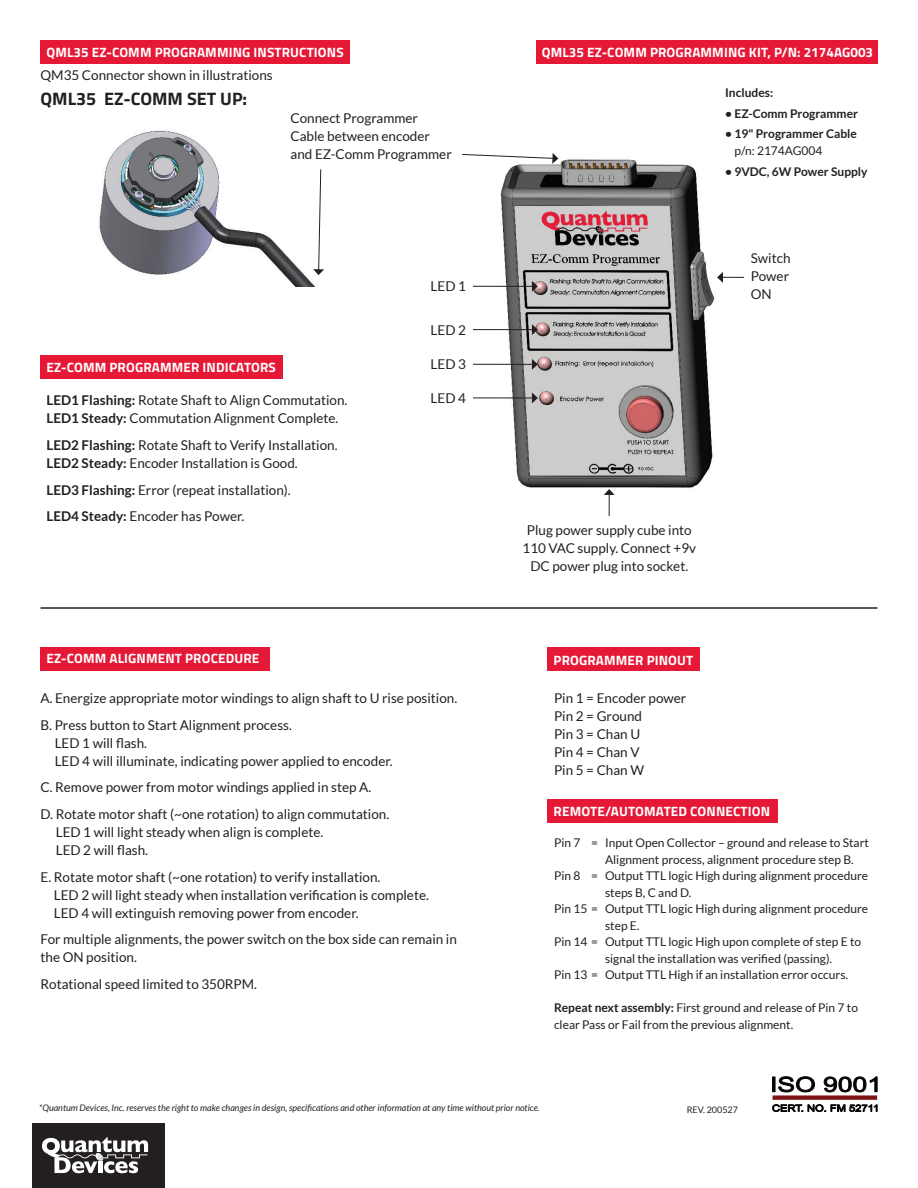
<style>
.page{position:relative;width:918px;height:1188px;background:#fff}
.page>*{position:absolute;margin:0;border:0;box-sizing:border-box;transform-origin:0 0}
.t1{font:700 18px "Titillium Web";color:#231f20}
.t2{font:13.5px/18px "Lato";color:#231f20}
.t3{font:700 13.5px "Titillium Web";letter-spacing:.01em;color:#fff}
.t4{font:12px/16.5px "Lato";color:#231f20}
.t5{font:700 12px/16.5px "Lato";color:#231f20}
.t6{font:italic 9px "Lato";color:#231f20}
.t7{font:9px "Lato";color:#231f20}
.s1{font-weight:400}
.s2{font-weight:700}
</style>
<div class="page">
<div style="left:33px;top:1123px;width:132px;height:65px;background:#231f20"></div>
<svg style="left:42px;top:1137px;width:106px;height:36px"></svg>
<hr style="left:772px;top:1077px;width:3px;height:15px;background:#050504">
<svg style="left:778px;top:1076px;width:37px;height:17px"></svg>
<svg style="left:823px;top:1076px;width:55px;height:17px"></svg>
<div style="left:773px;top:1095px;width:104px;height:5px;background:#7f1315"></div>
<svg style="left:772px;top:1104px;width:105px;height:8px"></svg>
<div style="left:40px;top:648px;width:230px;height:23px;background:#e51836"></div>
<hr style="left:40px;top:607px;width:838px;height:2px;background:#231f20">
<img style="left:99px;top:130px;width:216px;height:156px">
<img style="left:490px;top:158px;width:225px;height:330px">
<div style="left:40px;top:40px;width:310px;height:24px;background:#e51836"></div>
<div style="left:536px;top:40px;width:342px;height:24px;background:#e51836"></div>
<div style="left:40px;top:355px;width:244px;height:23px;background:#e51836"></div>
<svg style="left:313px;top:169px;width:11px;height:106px"></svg>
<svg style="left:717px;top:272px;width:27px;height:11px"></svg>
<svg style="left:604px;top:489px;width:11px;height:27px"></svg>
<hr style="left:473px;top:286px;width:60px;height:1px;background:#231f20">
<svg style="left:532px;top:281px;width:6px;height:11px"></svg>
<hr style="left:473px;top:329px;width:60px;height:1px;background:#231f20">
<svg style="left:532px;top:324px;width:6px;height:11px"></svg>
<hr style="left:473px;top:364px;width:60px;height:1px;background:#231f20">
<svg style="left:532px;top:359px;width:6px;height:11px"></svg>
<hr style="left:473px;top:398px;width:60px;height:1px;background:#231f20">
<svg style="left:532px;top:392px;width:6px;height:11px"></svg>
<svg style="left:462px;top:153px;width:96px;height:11px"></svg>
<div style="left:548px;top:648px;width:152px;height:23px;background:#e51836"></div>
<div style="left:548px;top:799px;width:230px;height:24px;background:#e51836"></div>
<p class="t3" style="left:47px;top:42px;width:299px">QML35 EZ-COMM PROGRAMMING INSTRUCTIONS</p>
<p class="t3" style="left:542px;top:42px;width:333px">QML35 EZ-COMM PROGRAMMING KIT, P/N: 2174AG003</p>
<p class="t2" style="left:40px;top:66px;width:234px">QM35 Connector shown in illustrations</p>
<p class="t1" style="left:40px;top:85px;width:208px">QML35 EZ-COMM SET UP:</p>
<p class="t5" style="left:725px;top:84px;width:50px">Includes:</p>
<p class="t5" style="left:725px;top:105px;width:134px">• EZ-Comm Programmer</p>
<p class="t5" style="left:734px;top:126px;width:124px;text-indent:-9px">• 19" Programmer Cable <span class="s1">p/n: 2174AG004</span></p>
<p class="t5" style="left:725px;top:163px;width:144px">• 9VDC, 6W Power Supply</p>
<p class="t2" style="left:291px;top:109px;width:163px">Connect Programmer<br>Cable between encoder and EZ-Comm Programmer</p>
<p class="t3" style="left:47px;top:357px;width:231px">EZ-COMM PROGRAMMER INDICATORS</p>
<p class="t2" style="left:46px;top:392px;width:303px"><span class="s2">LED1 Flashing:</span> Rotate Shaft to Align Commutation.<br><span class="s2">LED1 Steady:</span> Commutation Alignment Complete.</p>
<p class="t2" style="left:46px;top:436px;width:293px"><span class="s2">LED2 Flashing:</span> Rotate Shaft to Verify Installation.<br><span class="s2">LED2 Steady:</span> Encoder Installation is Good.</p>
<p class="t2" style="left:46px;top:481px;width:246px"><span class="s2">LED3 Flashing:</span> Error (repeat installation).</p>
<p class="t2" style="left:46px;top:507px;width:200px"><span class="s2">LED4 Steady:</span> Encoder has Power.</p>
<p class="t2" style="left:431px;top:277px;width:37px">LED 1</p>
<p class="t2" style="left:431px;top:321px;width:37px">LED 2</p>
<p class="t2" style="left:431px;top:355px;width:37px">LED 3</p>
<p class="t2" style="left:431px;top:389px;width:37px">LED 4</p>
<p class="t3" style="left:47px;top:648px;width:214px">EZ-COMM ALIGNMENT PROCEDURE</p>
<p class="t2" style="left:40px;top:689px;width:418px">A. Energize appropriate motor windings to align shaft to U rise position.</p>
<p class="t2" style="left:55px;top:716px;width:340px;text-indent:-14px">B. Press button to Start Alignment process.<br>LED 1 will flash.<br>LED 4 will illuminate, indicating power applied to encoder.</p>
<p class="t2" style="left:40px;top:778px;width:332px">C. Remove power from motor windings applied in step A.</p>
<p class="t2" style="left:56px;top:805px;width:335px;text-indent:-15px">D. Rotate motor shaft (~one rotation) to align commutation.<br>LED 1 will light steady when align is complete.<br>LED 2 will flash.</p>
<p class="t2" style="left:54px;top:868px;width:377px;text-indent:-13px">E. Rotate motor shaft (~one rotation) to verify installation.<br>LED 2 will light steady when installation verification is complete.<br>LED 4 will extinguish removing power from encoder.</p>
<p class="t2" style="left:40px;top:930px;width:418px">For multiple alignments, the power switch on the box side can remain in the ON position.</p>
<p class="t2" style="left:40px;top:975px;width:218px">Rotational speed limited to 350RPM.</p>
<p class="t2" style="left:751px;top:249px;width:41px;text-align:justify">Switch Power ON</p>
<p class="t2" style="left:523px;top:521px;width:175px;text-align:center">Plug power supply cube into<br>110 VAC supply. Connect +9v<br>DC power plug into socket.</p>
<p class="t3" style="left:554px;top:650px;width:141px">PROGRAMMER PINOUT</p>
<p class="t2" style="left:554px;top:689px;width:134px">Pin 1 = Encoder power</p>
<p class="t2" style="left:554px;top:707px;width:90px">Pin 2 = Ground</p>
<p class="t2" style="left:554px;top:725px;width:88px">Pin 3 = Chan U</p>
<p class="t2" style="left:554px;top:743px;width:87px">Pin 4 = Chan V</p>
<p class="t2" style="left:554px;top:761px;width:92px">Pin 5 = Chan W</p>
<p class="t3" style="left:554px;top:801px;width:218px">REMOTE/AUTOMATED CONNECTION</p>
<p class="t4" style="left:605px;top:835px;width:265px;text-indent:-51px">Pin 7 = Input Open Collector – ground and release to Start<br>Alignment process, alignment procedure step B.</p>
<p class="t4" style="left:605px;top:868px;width:265px;text-indent:-51px">Pin 8 = Output TTL logic High during alignment procedure steps B, C and D.</p>
<p class="t4" style="left:605px;top:901px;width:265px;text-indent:-51px">Pin 15 = Output TTL logic High during alignment procedure step E.</p>
<p class="t4" style="left:605px;top:934px;width:258px;text-indent:-51px">Pin 14 = Output TTL logic High upon complete of step E to signal the installation was verified (passing).</p>
<p class="t4" style="left:554px;top:967px;width:296px">Pin 13 = Output TTL High if an installation error occurs.</p>
<p class="t4" style="left:554px;top:1000px;width:306px"><span class="s2">Repeat next assembly:</span> First ground and release of Pin 7 to clear Pass or Fail from the previous alignment.</p>
<p class="t6" style="left:39px;top:1102px;width:502px">*Quantum Devices, Inc. reserves the right to make changes in design, specifications and other information at any time without prior notice.</p>
<p class="t7" style="left:687px;top:1104px;width:53px">REV. 200527</p>
</div>
